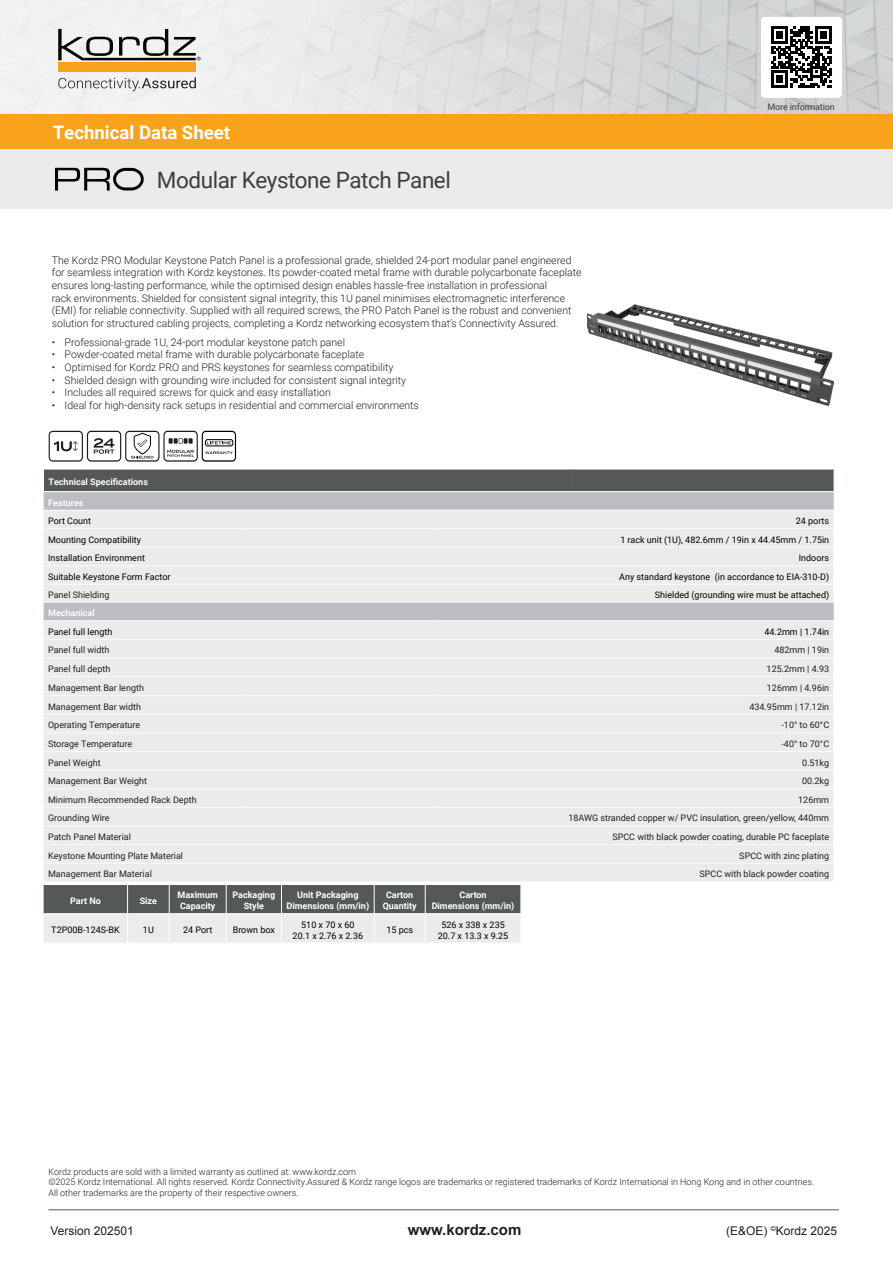
<style>
.page{position:relative;width:893px;height:1263px;background:#fff}
.page>*{position:absolute;margin:0;border:0;box-sizing:border-box;transform-origin:0 0}
.t1{font:22.5px "Roboto";letter-spacing:-.02em;color:#3e3e3f}
.t2{font:700 18.6px "Roboto";color:#fff}
.t3{font:700 15px "Arial";color:#231f20}
.t4{font:12px "Arial";color:#231f20}
.Tab___5mm{font:300 10.5px/12.6px "Roboto";color:#231f20}
.t5{font:9px "Roboto";color:#231f20}
.t6{font:9px "Roboto";color:#000}
.t7{font:300 9px "Roboto";color:#231f20}
.t8{font:700 9px/10.8px "Roboto";color:#fff;text-align:center}
.t9{font:700 9px "Roboto";color:#fbfbfd}
.Tab___5mm-2{font:500 9px "Roboto";letter-spacing:-.02em;color:#57585a}
</style>
<div class="page">
<img style="left:0;top:0;width:893px;height:114px">
<div style="left:0;top:149px;width:893px;height:60px;background:#ebebea"></div>
<svg style="left:58px;top:78px;width:138px;height:13px"></svg>
<div style="left:58px;top:62px;width:138px;height:10px;background:#f8a11c"></div>
<svg style="left:58px;top:29px;width:143px;height:31px"></svg>
<div style="left:0;top:114px;width:893px;height:35px;background:#f9a21c"></div>
<svg style="left:761px;top:17px;width:81px;height:81px"></svg>
<hr style="left:48px;top:1209px;width:791px;height:1px;background:#555859">
<img style="left:588px;top:304px;width:246px;height:102px">
<svg style="left:55px;top:168px;width:89px;height:22px"></svg>
<svg style="left:44px;top:469px;width:790px;height:474px;background:#ddd"></svg>
<hr style="left:248px;top:881px;width:191px;height:1px;background:#fbfbfd">
<hr style="left:439px;top:881px;width:395px;height:1px;background:#fbfbfd">
<hr style="left:44px;top:639px;width:204px;height:1px;background:#fbfbfd">
<svg style="left:49px;top:431px;width:187px;height:31px"></svg>
<p class="t2" style="left:53px;top:120px;width:179px">Technical Data Sheet</p>
<p class="t1" style="left:157px;top:165px;width:295px">Modular Keystone Patch Panel</p>
<p class="Tab___5mm" style="left:52px;top:253px;width:531px">The Kordz PRO Modular Keystone Patch Panel is a professional grade, shielded 24-port modular panel engineered for seamless integration with Kordz keystones. Its powder-coated metal frame with durable polycarbonate faceplate ensures long-lasting performance, while the optimised design enables hassle-free installation in professional<br>rack environments. Shielded for consistent signal integrity, this 1U panel minimises electromagnetic interference (EMI) for reliable connectivity. Supplied with all required screws, the PRO Patch Panel is the robust and convenient solution for structured cabling projects, completing a Kordz networking ecosystem that’s Connectivity Assured.</p>
<p class="Tab___5mm" style="left:52px;top:335px;width:295px">• Professional-grade 1U, 24-port modular keystone patch panel</p>
<p class="Tab___5mm" style="left:52px;top:348px;width:314px">• Powder-coated metal frame with durable polycarbonate faceplate</p>
<p class="Tab___5mm" style="left:52px;top:360px;width:343px">• Optimised for Kordz PRO and PRS keystones for seamless compatibility</p>
<p class="Tab___5mm" style="left:52px;top:373px;width:356px">• Shielded design with grounding wire included for consistent signal integrity</p>
<p class="Tab___5mm" style="left:52px;top:386px;width:280px">• Includes all required screws for quick and easy installation</p>
<p class="Tab___5mm" style="left:52px;top:398px;width:368px">• Ideal for high-density rack setups in residential and commercial environments</p>
<p class="Tab___5mm-2" style="left:768px;top:100px;width:69px">More information</p>
<p class="t9" style="left:49px;top:476px;width:101px">Technical Specifications</p>
<p class="t9" style="left:48px;top:496px;width:37px">Features</p>
<p class="t6" style="left:48px;top:515px;width:45px">Port Count</p>
<p class="t6" style="left:796px;top:515px;width:35px">24 ports</p>
<p class="t6" style="left:48px;top:533px;width:95px">Mounting Compatibility</p>
<p class="t6" style="left:620px;top:533px;width:210px">1 rack unit (1U), 482.6mm / 19in x 44.45mm / 1.75in</p>
<p class="t6" style="left:48px;top:552px;width:98px">Installation Environment</p>
<p class="t6" style="left:799px;top:552px;width:32px">Indoors</p>
<p class="t6" style="left:48px;top:570px;width:124px">Suitable Keystone Form Factor</p>
<p class="t6" style="left:619px;top:570px;width:211px">Any standard keystone (in accordance to EIA-310-D)</p>
<p class="t5" style="left:48px;top:589px;width:63px">Panel Shielding</p>
<p class="t6" style="left:655px;top:589px;width:176px">Shielded (grounding wire must be attached)</p>
<p class="t9" style="left:48px;top:607px;width:48px">Mechanical</p>
<p class="t6" style="left:48px;top:625px;width:66px">Panel full length</p>
<p class="t6" style="left:764px;top:625px;width:66px">44.2mm | 1.74in</p>
<p class="t5" style="left:48px;top:644px;width:63px">Panel full width</p>
<p class="t5" style="left:774px;top:644px;width:56px">482mm | 19in</p>
<p class="t5" style="left:48px;top:662px;width:64px">Panel full depth</p>
<p class="t5" style="left:767px;top:662px;width:64px">125.2mm | 4.93</p>
<p class="t5" style="left:48px;top:681px;width:97px">Management Bar length</p>
<p class="t5" style="left:767px;top:681px;width:64px">126mm | 4.96in</p>
<p class="t5" style="left:48px;top:700px;width:94px">Management Bar width</p>
<p class="t5" style="left:749px;top:700px;width:81px">434.95mm | 17.12in</p>
<p class="t5" style="left:48px;top:719px;width:94px">Operating Temperature</p>
<p class="t5" style="left:781px;top:719px;width:49px">-10° to 60°C</p>
<p class="t5" style="left:48px;top:737px;width:86px">Storage Temperature</p>
<p class="t5" style="left:781px;top:737px;width:49px">-40° to 70°C</p>
<p class="t5" style="left:48px;top:756px;width:54px">Panel Weight</p>
<p class="t5" style="left:802px;top:756px;width:29px">0.51kg</p>
<p class="t5" style="left:48px;top:775px;width:100px">Management Bar Weight</p>
<p class="t5" style="left:802px;top:775px;width:29px">00.2kg</p>
<p class="t5" style="left:48px;top:793px;width:150px">Minimum Recommended Rack Depth</p>
<p class="t5" style="left:798px;top:793px;width:32px">126mm</p>
<p class="t5" style="left:48px;top:812px;width:63px">Grounding Wire</p>
<p class="t5" style="left:568px;top:812px;width:262px">18AWG stranded copper w/ PVC insulation, green/yellow, 440mm</p>
<p class="t5" style="left:48px;top:830px;width:84px">Patch Panel Material</p>
<p class="t5" style="left:612px;top:830px;width:218px">SPCC with black powder coating, durable PC faceplate</p>
<p class="t5" style="left:48px;top:849px;width:137px">Keystone Mounting Plate Material</p>
<p class="t5" style="left:739px;top:849px;width:91px">SPCC with zinc plating</p>
<p class="t5" style="left:48px;top:868px;width:105px">Management Bar Material</p>
<p class="t5" style="left:700px;top:868px;width:131px">SPCC with black powder coating</p>
<p class="t8" style="left:70px;top:895px;width:32px">Part No</p>
<p class="t8" style="left:140px;top:895px;width:19px">Size</p>
<p class="t8" style="left:178px;top:889px;width:42px;text-align:left">Maximum<br>Capacity</p>
<p class="t8" style="left:233px;top:889px;width:44px">Packaging<br>Style</p>
<p class="t8" style="left:287px;top:889px;width:84px">Unit Packaging<br>Dimensions (mm/in)</p>
<p class="t8" style="left:383px;top:889px;width:36px">Carton<br>Quantity</p>
<p class="t8" style="left:432px;top:889px;width:84px">Carton<br>Dimensions (mm/in)</p>
<p class="t6" style="left:51px;top:923px;width:70px">T2P00B-124S-BK</p>
<p class="t6" style="left:143px;top:923px;width:12px">1U</p>
<p class="t6" style="left:183px;top:923px;width:31px">24 Port</p>
<p class="t6" style="left:233px;top:923px;width:44px">Brown box</p>
<p class="t6" style="left:301px;top:918px;width:55px">510 x 70 x 60</p>
<p class="t6" style="left:293px;top:929px;width:72px">20.1 x 2.76 x 2.36</p>
<p class="t6" style="left:441px;top:918px;width:65px">526 x 338 x 235</p>
<p class="t6" style="left:438px;top:929px;width:72px">20.7 x 13.3 x 9.25</p>
<p class="t6" style="left:386px;top:923px;width:28px">15 pcs</p>
<p class="t7" style="left:48px;top:1165px;width:309px">Kordz products are sold with a limited warranty as outlined at: www.kordz.com</p>
<p class="t7" style="left:48px;top:1176px;width:767px">©2025 Kordz International. All rights reserved. Kordz Connectivity.Assured &amp; Kordz range logos are trademarks or registered trademarks of Kordz International in Hong Kong and in other countries.</p>
<p class="t7" style="left:48px;top:1186px;width:251px">All other trademarks are the property of their respective owners.</p>
<p class="t4" style="left:51px;top:1223px;width:85px">Version 202501</p>
<p class="t3" style="left:408px;top:1220px;width:115px">www.kordz.com</p>
<p class="t4" style="left:726px;top:1223px;width:113px">(E&amp;OE) <sup>©</sup>Kordz 2025</p>
</div>
